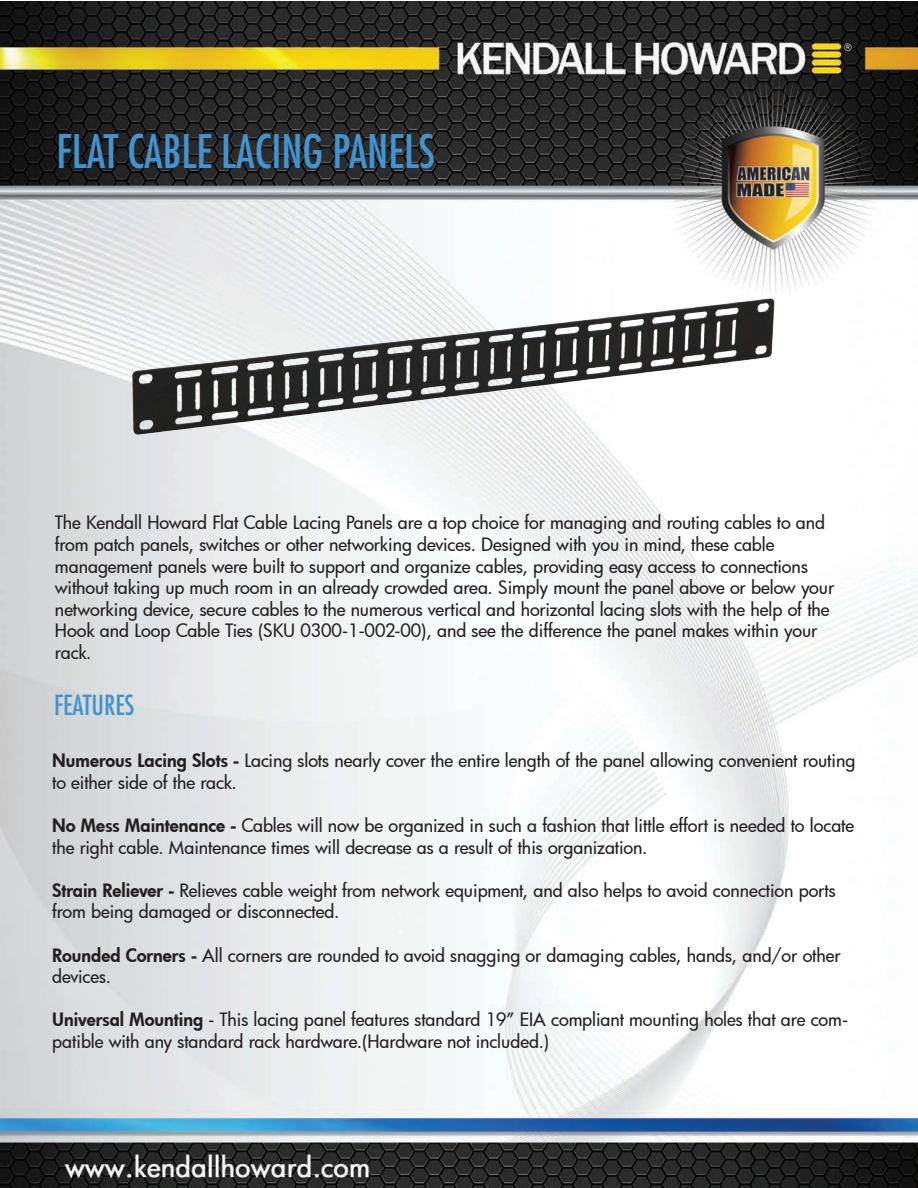
<style>
.page{position:relative;width:918px;height:1188px;background:#fff}
.page>*{position:absolute;margin:0;border:0;box-sizing:border-box;transform-origin:0 0}
.t1{font:condensed 45px "Futura Std";color:#4194d0}
.t2{font:condensed 27px "Futura Std";color:#4194d0}
.t3{font:500 18px/21.6px "Futura";letter-spacing:-.005em;color:#231f20}
.s1{font-weight:800}
</style>
<div class="page">
<img style="left:0;top:2px;width:918px;height:1186px">
<img style="left:73px;top:261px;width:756px;height:235px">
<h1 class="t1" style="left:56px;top:124px;width:380px">FLAT CABLE LACING PANELS</h1>
<p class="t3" style="left:55px;top:512px;width:781px">The Kendall Howard Flat Cable Lacing Panels are a top choice for managing and routing cables to and from patch panels, switches or other networking devices. Designed with you in mind, these cable management panels were built to support and organize cables, providing easy access to connections without taking up much room in an already crowded area. Simply mount the panel above or below your networking device, secure cables to the numerous vertical and horizontal lacing slots with the help of the Hook and Loop Cable Ties (SKU 0300-1-002-00), and see the difference the panel makes within your rack.</p>
<h2 class="t2" style="left:54px;top:689px;width:82px">FEATURES</h2>
<p class="t3" style="left:52px;top:749px;width:805px"><span class="s1">Numerous Lacing Slots -</span> Lacing slots nearly cover the entire length of the panel allowing convenient routing to either side of the rack.</p>
<p class="t3" style="left:52px;top:814px;width:803px"><span class="s1">No Mess Maintenance -</span> Cables will now be organized in such a fashion that little effort is needed to locate the right cable. Maintenance times will decrease as a result of this organization.</p>
<p class="t3" style="left:52px;top:879px;width:785px"><span class="s1">Strain Reliever -</span> Relieves cable weight from network equipment, and also helps to avoid connection ports from being damaged or disconnected.</p>
<p class="t3" style="left:52px;top:944px;width:790px"><span class="s1">Rounded Corners -</span> All corners are rounded to avoid snagging or damaging cables, hands, and/or other devices.</p>
<p class="t3" style="left:52px;top:1009px;width:797px"><span class="s1">Universal Mounting</span> - This lacing panel features standard 19” EIA compliant mounting holes that are com&shy;patible with any standard rack hardware.(Hardware not included.)</p>
</div>
